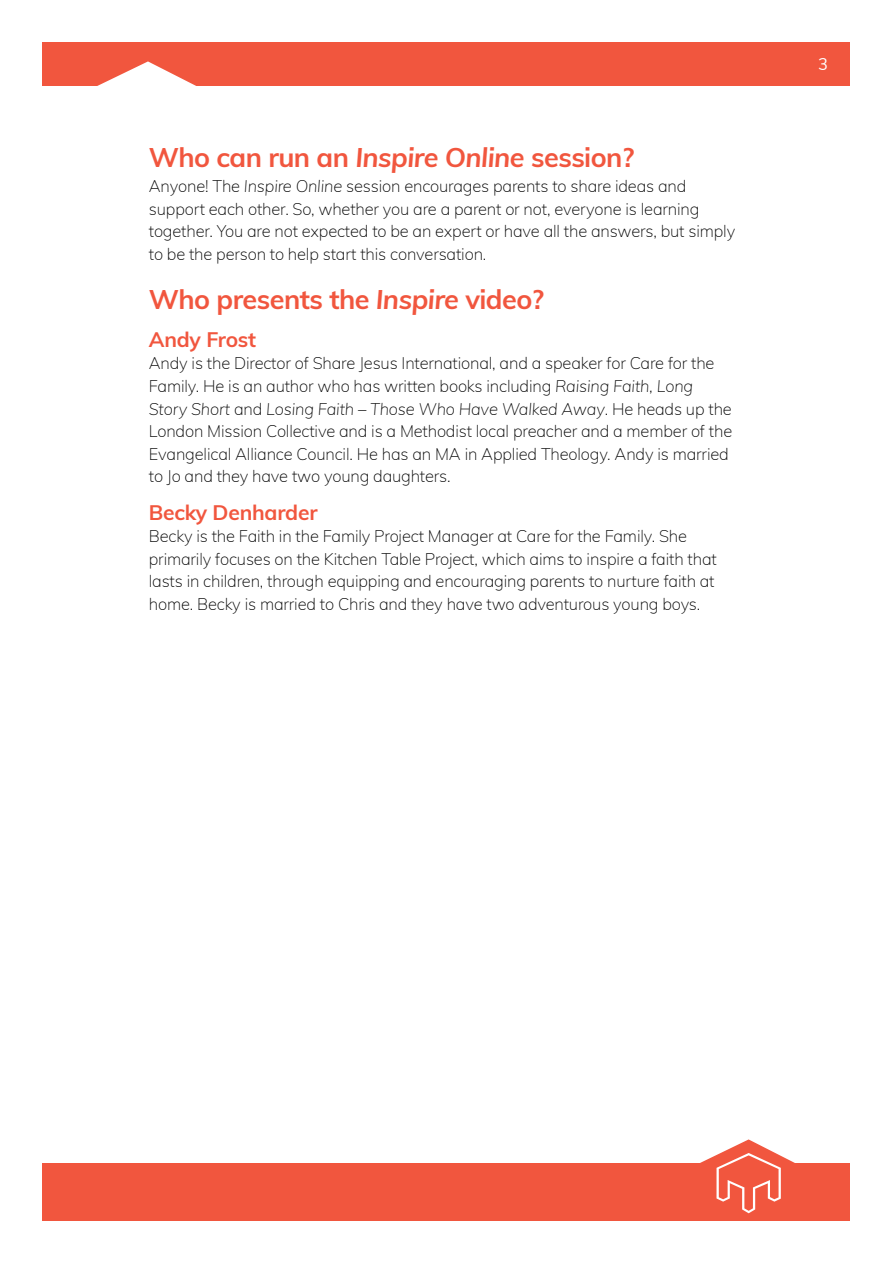
<style>
.page{position:relative;width:893px;height:1263px;background:#fff}
.page>*{position:absolute;margin:0;border:0;box-sizing:border-box;transform-origin:0 0}
.t1{font:700 27px "Muli";letter-spacing:-.02em;color:#f1563e}
.t2{font:700 21px "Muli";letter-spacing:-.01em;color:#f1563e}
.t3{font:200 16.5px/22.5px "Muli";letter-spacing:-.01em;color:#000}
.t4{font:16.5px "Muli";color:#fff}
.s1{font-style:italic}
</style>
<div class="page">
<div style="left:43px;top:42px;width:807px;height:44px;background:#f1563e"></div>
<svg style="left:97px;top:61px;width:99px;height:25px"></svg>
<div style="left:43px;top:1163px;width:807px;height:57px;background:#f1563e"></div>
<svg style="left:700px;top:1139px;width:95px;height:74px"></svg>
<h1 class="t1" style="left:149px;top:138px;width:487px">Who can run an <span class="s1">Inspire Online</span> session?</h1>
<p class="t3" style="left:149px;top:174px;width:588px">Anyone! The <span class="s1">Inspire Online</span> session encourages parents to share ideas and support each other. So, whether you are a parent or not, everyone is learning together. You are not expected to be an expert or have all the answers, but simply to be the person to help start this conversation.</p>
<h1 class="t1" style="left:149px;top:280px;width:397px">Who presents the <span class="s1">Inspire</span> video?</h1>
<p class="t2" style="left:149px;top:324px;width:109px">Andy Frost</p>
<p class="t3" style="left:149px;top:351px;width:585px">Andy is the Director of Share Jesus International, and a speaker for Care for the Family. He is an author who has written books including <span class="s1">Raising Faith, Long Story Short</span> and <span class="s1">Losing Faith – Those Who Have Walked Away</span>. He heads up the London Mission Collective and is a Methodist local preacher and a member of the Evangelical Alliance Council. He has an MA in Applied Theology. Andy is married to Jo and they have two young daughters.</p>
<p class="t2" style="left:149px;top:497px;width:170px">Becky Denharder</p>
<p class="t3" style="left:149px;top:524px;width:569px">Becky is the Faith in the Family Project Manager at Care for the Family. She primarily focuses on the Kitchen Table Project, which aims to inspire a faith that lasts in children, through equipping and encouraging parents to nurture faith at home. Becky is married to Chris and they have two adventurous young boys.</p>
<p class="t4" style="left:818px;top:52px;width:11px">3</p>
</div>
